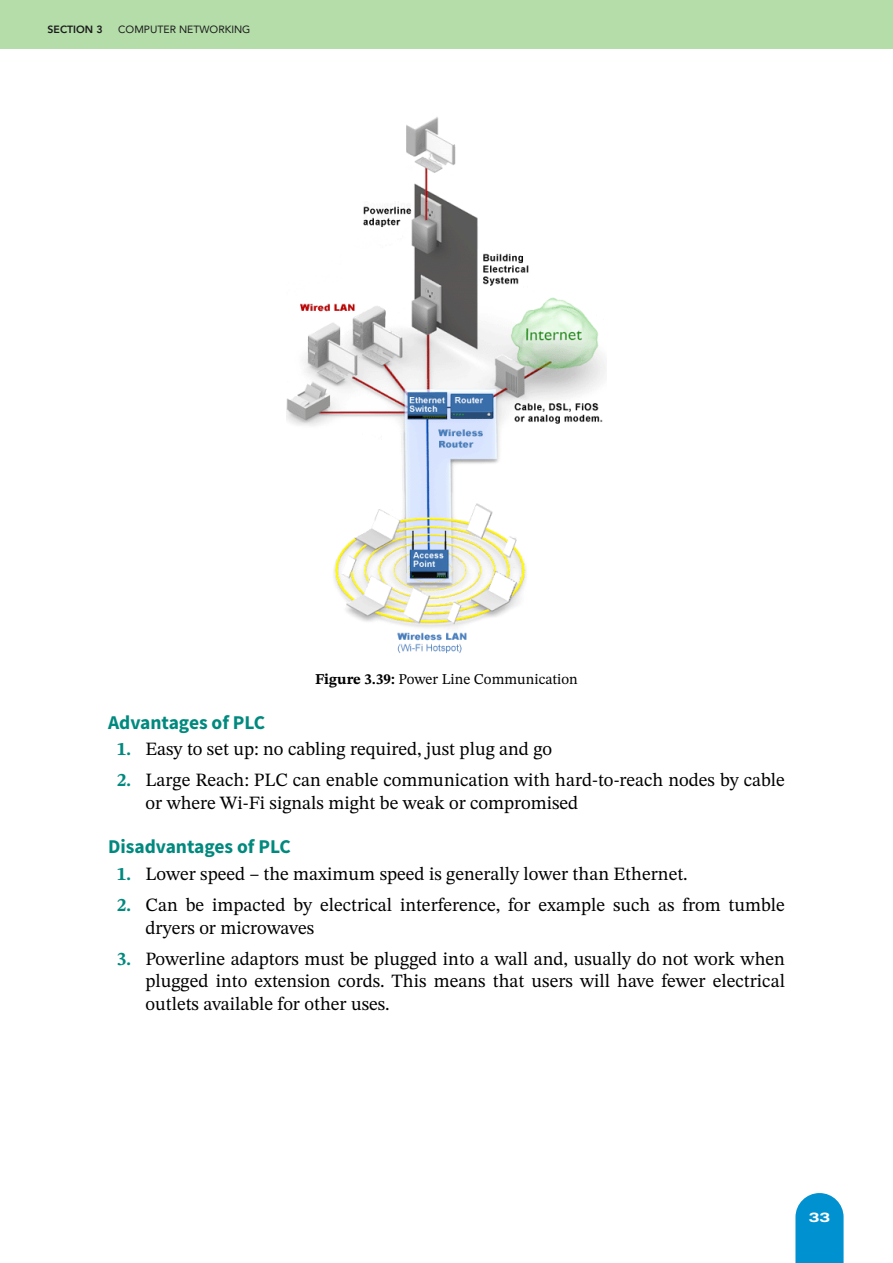
<style>
.page{position:relative;width:893px;height:1263px;background:#fff}
.page>*{position:absolute;margin:0;border:0;box-sizing:border-box;transform-origin:0 0}
.t1{font:700 19.5px "Source Sans Pro";color:#00897e}
.t2{font:18.75px/22.5px "STIX Two Text";color:#000}
.t3{font:15px "STIX Two Text";color:#000}
.t4{font:800 13.5px "Archivo Expanded";color:#fff}
.t5{font:10.5px "Avenir";color:#1a1a1a}
.t6{font:800 10.5px "Avenir";color:#1a1a1a}
.s1{font-weight:700}
.s2{font-weight:700;color:#00897e}
</style>
<div class="page">
<div style="left:0;top:0;width:893px;height:49px;background:#b5ddaa"></div>
<svg style="left:795px;top:1193px;width:49px;height:70px;background:#179bd5"></svg>
<img style="left:286px;top:117px;width:320px;height:537px">
<p class="t6" style="left:48px;top:21px;width:57px">SECTION 3</p>
<p class="t5" style="left:118px;top:21px;width:134px">COMPUTER NETWORKING</p>
<p class="t3" style="left:315px;top:668px;width:264px"><span class="s1">Figure 3.39:</span> Power Line Communication</p>
<p class="t1" style="left:108px;top:709px;width:159px">Advantages of PLC</p>
<p class="t2" style="left:117px;top:738px;width:437px"><span class="s2">1.</span> Easy to set up: no cabling required, just plug and go</p>
<p class="t2" style="left:146px;top:769px;width:641px;text-indent:-28px"><span class="s2">2.</span> Large Reach: PLC can enable communication with hard-to-reach nodes by cable or where Wi-Fi signals might be weak or compromised</p>
<p class="t1" style="left:108px;top:834px;width:184px">Disadvantages of PLC</p>
<p class="t2" style="left:117px;top:862px;width:572px"><span class="s2">1.</span> Lower speed – the maximum speed is generally lower than Ethernet.</p>
<p class="t2" style="left:146px;top:893px;width:641px;text-indent:-28px"><span class="s2">2.</span> Can be impacted by electrical interference, for example such as from tumble dryers or microwaves</p>
<p class="t2" style="left:146px;top:947px;width:641px;text-align:justify;text-indent:-28px"><span class="s2">3.</span> Powerline adaptors must be plugged into a wall and, usually do not work when plugged into extension cords. This means that users will have fewer electrical outlets available for other uses.</p>
<p class="t4" style="left:809px;top:1207px;width:23px">33</p>
</div>
